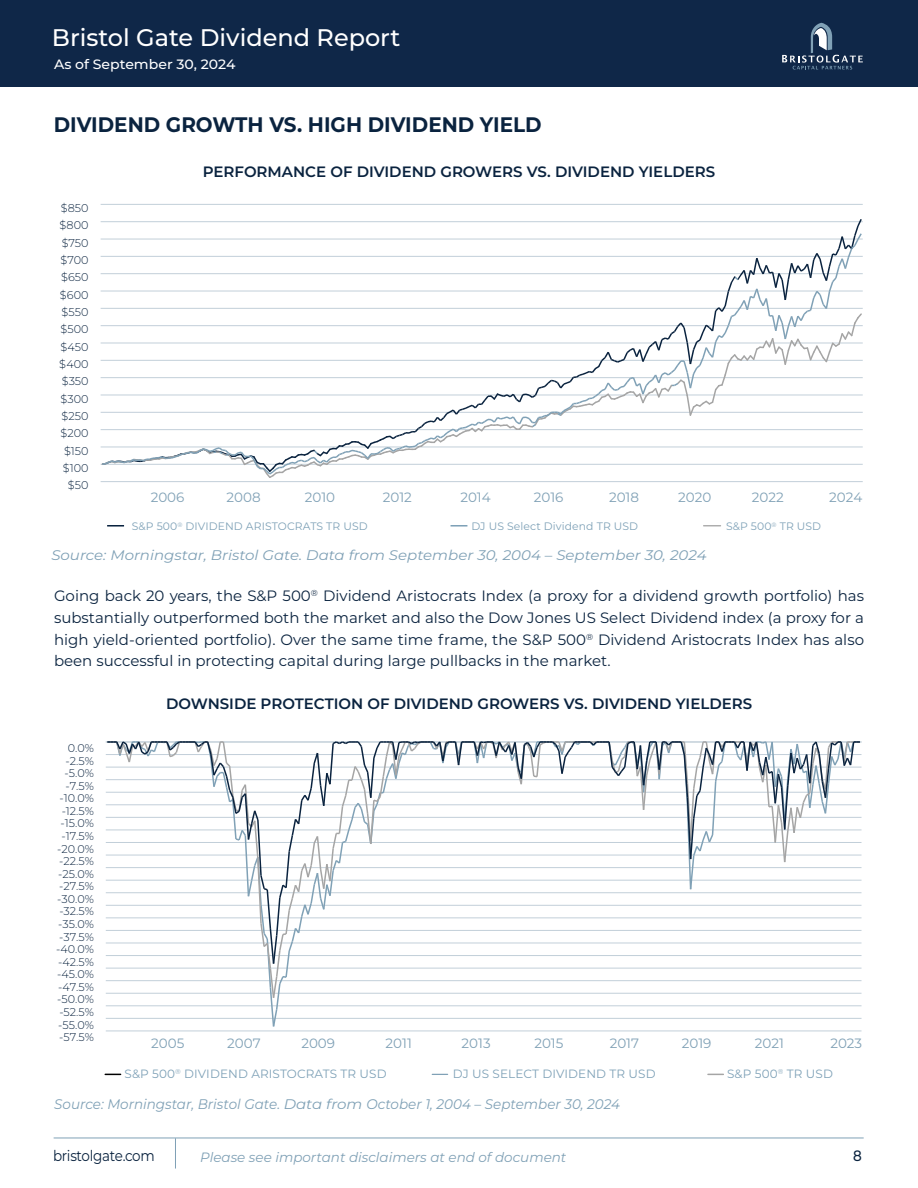
<style>
.page{position:relative;width:918px;height:1188px;background:#fff}
.page>*{position:absolute;margin:0;border:0;box-sizing:border-box;transform-origin:0 0}
.t1{font:500 24px "Montserrat";color:#fff}
.t2{font:700 21px "Montserrat";color:#0a233f;scale:.95 1}
.t3{font:15px/21.8px "Montserrat";color:#0a233f;text-align:justify}
.t4{font:600 15px "Montserrat";color:#0a233f}
.t5{font:15px "Montserrat";letter-spacing:-.02em;color:#0a233f;scale:.9 1}
.t6{font:500 15px "Montserrat";color:#0a233f;scale:.9 1}
.t7{font:italic 13.95px "Montserrat";color:#80a1b6;scale:1.08 1}
.t8{font:italic 13.95px "Montserrat";color:#80a1b6}
.t9{font:13.5px "Montserrat";color:#80a1b6}
.t10{font:italic 13.5px "Montserrat";color:#80a1b6}
.t11{font:500 13.5px "Montserrat";color:#fff;scale:1.04 1}
.t12{font:12px "Montserrat";letter-spacing:.01em;color:#7ea1b7}
.t13{font:300 11.25px "Montserrat";letter-spacing:.01em;color:#0a233f}
.t14{font:10.8px "Montserrat";letter-spacing:.01em;color:#7ea1b7}
</style>
<div class="page">
<hr style="left:54px;top:1138px;width:810px;height:1px;background:#80a1b6">
<hr style="left:175px;top:1138px;width:1px;height:31px;background:#80a1b6">
<div style="left:0;top:0;width:918px;height:87px;background:#0f2748"></div>
<svg style="left:782px;top:23px;width:81px;height:46px"></svg>
<hr style="left:106px;top:1031px;width:756px;height:1px;background:#c2cfd9">
<hr style="left:106px;top:1018px;width:756px;height:1px;background:#c2cfd9">
<hr style="left:106px;top:1005px;width:756px;height:1px;background:#c2cfd9">
<hr style="left:106px;top:993px;width:756px;height:1px;background:#c2cfd9">
<hr style="left:106px;top:980px;width:756px;height:1px;background:#c2cfd9">
<hr style="left:106px;top:968px;width:756px;height:1px;background:#c2cfd9">
<hr style="left:106px;top:955px;width:756px;height:1px;background:#c2cfd9">
<hr style="left:106px;top:943px;width:756px;height:1px;background:#c2cfd9">
<hr style="left:106px;top:930px;width:756px;height:1px;background:#c2cfd9">
<hr style="left:106px;top:917px;width:756px;height:1px;background:#c2cfd9">
<hr style="left:106px;top:905px;width:756px;height:1px;background:#c2cfd9">
<hr style="left:106px;top:892px;width:756px;height:1px;background:#c2cfd9">
<hr style="left:106px;top:880px;width:756px;height:1px;background:#c2cfd9">
<hr style="left:106px;top:867px;width:756px;height:1px;background:#c2cfd9">
<hr style="left:106px;top:855px;width:756px;height:1px;background:#c2cfd9">
<hr style="left:106px;top:842px;width:756px;height:1px;background:#c2cfd9">
<hr style="left:106px;top:830px;width:756px;height:1px;background:#c2cfd9">
<hr style="left:106px;top:817px;width:756px;height:1px;background:#c2cfd9">
<hr style="left:106px;top:804px;width:756px;height:1px;background:#c2cfd9">
<hr style="left:106px;top:792px;width:756px;height:1px;background:#c2cfd9">
<hr style="left:106px;top:779px;width:756px;height:1px;background:#c2cfd9">
<hr style="left:106px;top:767px;width:756px;height:1px;background:#c2cfd9">
<hr style="left:106px;top:754px;width:756px;height:1px;background:#c2cfd9">
<hr style="left:106px;top:742px;width:756px;height:1px;background:#c2cfd9">
<hr style="left:101px;top:481px;width:762px;height:1px;background:#c2cfd9">
<hr style="left:101px;top:204px;width:762px;height:1px;background:#c2cfd9">
<svg style="left:100px;top:219px;width:763px;height:259px"></svg>
<svg style="left:107px;top:525px;width:17px;height:2px"></svg>
<svg style="left:451px;top:525px;width:16px;height:2px"></svg>
<svg style="left:704px;top:525px;width:17px;height:1px"></svg>
<svg style="left:105px;top:1074px;width:16px;height:1px"></svg>
<svg style="left:432px;top:1074px;width:16px;height:1px"></svg>
<svg style="left:708px;top:1074px;width:15px;height:1px"></svg>
<svg style="left:107px;top:741px;width:753px;height:286px"></svg>
<h1 class="t1" style="left:52px;top:21px;width:350px">Bristol Gate Dividend Report</h1>
<p class="t11" style="left:54px;top:54px;width:176px">As of September 30, 2024</p>
<h2 class="t2" style="left:54px;top:109px;width:515px">DIVIDEND GROWTH VS. HIGH DIVIDEND YIELD</h2>
<p class="t4" style="left:203px;top:161px;width:514px">PERFORMANCE OF DIVIDEND GROWERS VS. DIVIDEND YIELDERS</p>
<p class="t13" style="left:61px;top:200px;width:29px">$850</p>
<p class="t13" style="left:60px;top:218px;width:31px">$800</p>
<p class="t13" style="left:62px;top:235px;width:29px">$750</p>
<p class="t13" style="left:61px;top:252px;width:30px">$700</p>
<p class="t13" style="left:61px;top:270px;width:29px">$650</p>
<p class="t13" style="left:60px;top:287px;width:30px">$600</p>
<p class="t13" style="left:62px;top:304px;width:29px">$550</p>
<p class="t13" style="left:60px;top:322px;width:30px">$500</p>
<p class="t13" style="left:60px;top:339px;width:30px">$450</p>
<p class="t13" style="left:59px;top:356px;width:31px">$400</p>
<p class="t13" style="left:62px;top:374px;width:28px">$350</p>
<p class="t13" style="left:61px;top:391px;width:30px">$300</p>
<p class="t13" style="left:62px;top:408px;width:29px">$250</p>
<p class="t13" style="left:60px;top:426px;width:30px">$200</p>
<p class="t13" style="left:64px;top:443px;width:26px">$150</p>
<p class="t13" style="left:63px;top:460px;width:27px">$100</p>
<p class="t13" style="left:68px;top:478px;width:22px">$50</p>
<p class="t9" style="left:151px;top:488px;width:35px">2006</p>
<p class="t9" style="left:227px;top:488px;width:36px">2008</p>
<p class="t9" style="left:305px;top:488px;width:32px">2010</p>
<p class="t9" style="left:383px;top:488px;width:31px">2012</p>
<p class="t9" style="left:460px;top:488px;width:32px">2014</p>
<p class="t9" style="left:534px;top:488px;width:31px">2016</p>
<p class="t9" style="left:609px;top:488px;width:32px">2018</p>
<p class="t9" style="left:678px;top:488px;width:35px">2020</p>
<p class="t9" style="left:752px;top:488px;width:33px">2022</p>
<p class="t9" style="left:829px;top:488px;width:35px">2024</p>
<p class="t14" style="left:132px;top:519px;width:237px">S&amp;P 500<sup>®</sup> DIVIDEND ARISTOCRATS TR USD</p>
<p class="t14" style="left:471px;top:519px;width:168px">DJ US Select Dividend TR USD</p>
<p class="t14" style="left:726px;top:519px;width:97px">S&amp;P 500<sup>®</sup> TR USD</p>
<p class="t7" style="left:51px;top:545px;width:608px">Source: Morningstar, Bristol Gate. Data from September 30, 2004 – September 30, 2024</p>
<p class="t3" style="left:54px;top:584px;width:812px">Going back 20 years, the S&amp;P 500<sup>®</sup> Dividend Aristocrats Index (a proxy for a dividend growth portfolio) has substantially outperformed both the market and also the Dow Jones US Select Dividend index (a proxy for a high yield-oriented portfolio). Over the same time frame, the S&amp;P 500<sup>®</sup> Dividend Aristocrats Index has also been successful in protecting capital during large pullbacks in the market.</p>
<p class="t13" style="left:68px;top:740px;width:28px">0.0%</p>
<p class="t13" style="left:66px;top:753px;width:30px">-2.5%</p>
<p class="t13" style="left:65px;top:766px;width:31px">-5.0%</p>
<p class="t13" style="left:65px;top:778px;width:30px">-7.5%</p>
<p class="t13" style="left:59px;top:791px;width:36px">-10.0%</p>
<p class="t13" style="left:62px;top:803px;width:34px">-12.5%</p>
<p class="t13" style="left:61px;top:816px;width:35px">-15.0%</p>
<p class="t13" style="left:61px;top:828px;width:34px">-17.5%</p>
<p class="t13" style="left:57px;top:841px;width:38px">-20.0%</p>
<p class="t13" style="left:59px;top:854px;width:36px">-22.5%</p>
<p class="t13" style="left:58px;top:866px;width:37px">-25.0%</p>
<p class="t13" style="left:59px;top:879px;width:36px">-27.5%</p>
<p class="t13" style="left:57px;top:891px;width:38px">-30.0%</p>
<p class="t13" style="left:59px;top:904px;width:36px">-32.5%</p>
<p class="t13" style="left:58px;top:916px;width:37px">-35.0%</p>
<p class="t13" style="left:59px;top:929px;width:36px">-37.5%</p>
<p class="t13" style="left:56px;top:941px;width:39px">-40.0%</p>
<p class="t13" style="left:58px;top:954px;width:37px">-42.5%</p>
<p class="t13" style="left:57px;top:967px;width:38px">-45.0%</p>
<p class="t13" style="left:58px;top:979px;width:37px">-47.5%</p>
<p class="t13" style="left:57px;top:992px;width:38px">-50.0%</p>
<p class="t13" style="left:59px;top:1004px;width:36px">-52.5%</p>
<p class="t13" style="left:58px;top:1017px;width:37px">-55.0%</p>
<p class="t13" style="left:59px;top:1029px;width:36px">-57.5%</p>
<p class="t4" style="left:166px;top:693px;width:588px">DOWNSIDE PROTECTION OF DIVIDEND GROWERS VS. DIVIDEND YIELDERS</p>
<p class="t9" style="left:151px;top:1034px;width:35px">2005</p>
<p class="t9" style="left:227px;top:1034px;width:35px">2007</p>
<p class="t9" style="left:301px;top:1034px;width:35px">2009</p>
<p class="t9" style="left:386px;top:1034px;width:28px">2011</p>
<p class="t9" style="left:462px;top:1034px;width:31px">2013</p>
<p class="t9" style="left:534px;top:1034px;width:31px">2015</p>
<p class="t9" style="left:610px;top:1034px;width:31px">2017</p>
<p class="t9" style="left:682px;top:1034px;width:31px">2019</p>
<p class="t9" style="left:755px;top:1034px;width:31px">2021</p>
<p class="t9" style="left:830px;top:1034px;width:33px">2023</p>
<p class="t12" style="left:125px;top:1065px;width:264px">S&amp;P 500<sup>®</sup> DIVIDEND ARISTOCRATS TR USD</p>
<p class="t12" style="left:727px;top:1065px;width:107px">S&amp;P 500<sup>®</sup> TR USD</p>
<p class="t12" style="left:453px;top:1065px;width:204px">DJ US SELECT DIVIDEND TR USD</p>
<p class="t8" style="left:54px;top:1095px;width:567px">Source: Morningstar, Bristol Gate. Data from October 1, 2004 – September 30, 2024</p>
<p class="t5" style="left:53px;top:1145px;width:115px">bristolgate.com</p>
<p class="t10" style="left:200px;top:1148px;width:368px">Please see important disclaimers at end of document</p>
<p class="t6" style="left:853px;top:1145px;width:11px">8</p>
</div>
